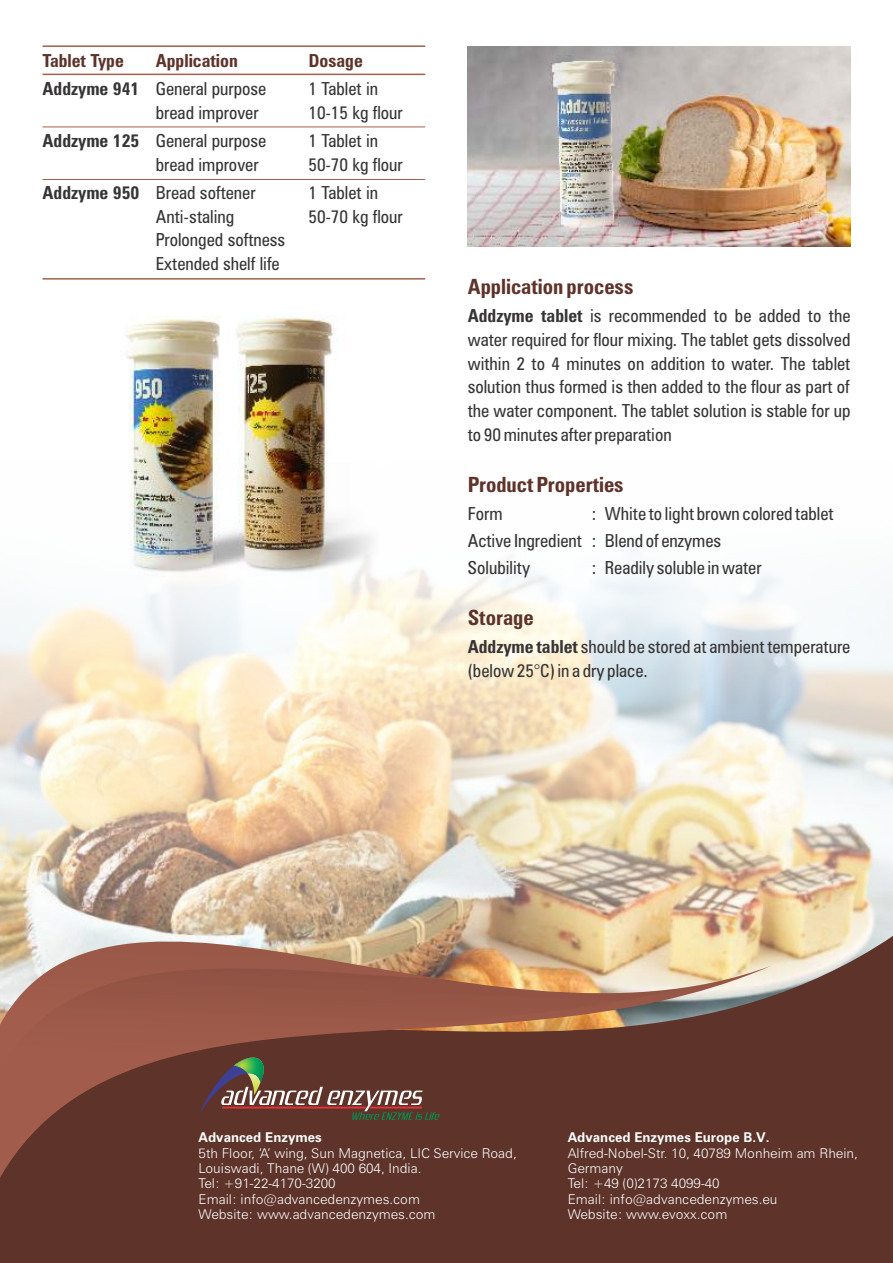
<style>
.page{position:relative;width:893px;height:1263px;background:#fff}
.page>*{position:absolute;margin:0;border:0;box-sizing:border-box;transform-origin:0 0}
.t1{font:700 condensed 21px "Zurich BT";color:#5d332a}
.t2{font:condensed 18px/23.7px "Zurich BT";color:#373435}
.t3{font:700 condensed 18px "Zurich BT";color:#5d332a}
.t4{font:300 13.5px/15.3px "Zurich BT";color:#fefefe}
.t5{font:700 13.5px "Zurich BT";color:#fefefe}
.s1{font-weight:700}
</style>
<div class="page">
<img style="left:0;top:559px;width:893px;height:278px">
<svg style="left:0;top:837px;width:893px;height:426px;fill:#5d332a"></svg>
<img style="left:0;top:793px;width:772px;height:430px">
<svg style="left:199px;top:1043px;width:241px;height:77px"></svg>
<hr style="left:43px;top:74px;width:382px;height:1px;background:#a45e4d">
<hr style="left:43px;top:45px;width:382px;height:2px;background:#a45e4d">
<hr style="left:43px;top:126px;width:382px;height:1px;background:#a45e4d">
<hr style="left:43px;top:179px;width:382px;height:1px;background:#a45e4d">
<hr style="left:43px;top:278px;width:382px;height:2px;background:#a45e4d">
<img style="left:468px;top:46px;width:382px;height:200px">
<img style="left:75px;top:315px;width:312px;height:287px">
<p class="t3" style="left:43px;top:54px;width:83px">Tablet Type</p>
<p class="t3" style="left:156px;top:54px;width:84px">Application</p>
<p class="t3" style="left:309px;top:54px;width:56px">Dosage</p>
<p class="t2" style="left:43px;top:79px;width:225px"><span class="s1">Addzyme 941</span> General purpose</p>
<p class="t2" style="left:309px;top:79px;width:71px">1 Tablet in</p>
<p class="t2" style="left:156px;top:102px;width:104px">bread improver</p>
<p class="t2" style="left:309px;top:102px;width:96px">10-15 kg flour</p>
<p class="t2" style="left:43px;top:131px;width:225px"><span class="s1">Addzyme 125</span> General purpose</p>
<p class="t2" style="left:309px;top:131px;width:71px">1 Tablet in</p>
<p class="t2" style="left:156px;top:154px;width:104px">bread improver</p>
<p class="t2" style="left:309px;top:154px;width:96px">50-70 kg flour</p>
<p class="t2" style="left:43px;top:182px;width:215px"><span class="s1">Addzyme 950</span> Bread softener</p>
<p class="t2" style="left:309px;top:182px;width:71px">1 Tablet in</p>
<p class="t2" style="left:156px;top:206px;width:80px">Anti-staling</p>
<p class="t2" style="left:309px;top:206px;width:96px">50-70 kg flour</p>
<p class="t2" style="left:156px;top:230px;width:131px">Prolonged softness<br>Extended shelf life</p>
<p class="t1" style="left:468px;top:278px;width:167px">Application process</p>
<p class="t2" style="left:468px;top:305px;width:384px;text-align:justify"><span class="s1">Addzyme tablet</span> is recommended to be added to the water required for flour mixing. The tablet gets dissolved within 2 to 4 minutes on addition to water. The tablet solution thus formed is then added to the flour as part of the water component. The tablet solution is stable for up to 90 minutes after preparation</p>
<p class="t1" style="left:468px;top:476px;width:157px">Product Properties</p>
<p class="t2" style="left:468px;top:503px;width:36px">Form</p>
<p class="t2" style="left:468px;top:502px;width:367px;line-height:27px;text-indent:124px">: White to light brown colored tablet<br>Active Ingredient : Blend of enzymes<br>Solubility</p>
<p class="t2" style="left:592px;top:557px;width:171px">: Readily soluble in water</p>
<p class="t1" style="left:468px;top:609px;width:67px">Storage</p>
<p class="t2" style="left:468px;top:637px;width:384px"><span class="s1">Addzyme tablet</span> should be stored at ambient temperature (below 25°C) in a dry place.</p>
<p class="t5" style="left:199px;top:1132px;width:125px">Advanced Enzymes</p>
<p class="t4" style="left:199px;top:1146px;width:320px">5th Floor, ‘A’ wing, Sun Magnetica, LIC Service Road, Louiswadi, Thane (W) 400 604, India.<br>Tel: +91-22-4170-3200<br>Email: info@advancedenzymes.com<br>Website: www.advancedenzymes.com</p>
<p class="t5" style="left:568px;top:1132px;width:203px">Advanced Enzymes Europe B.V.</p>
<p class="t4" style="left:568px;top:1146px;width:292px">Alfred-Nobel-Str. 10, 40789 Monheim am Rhein,<br>Germany<br>Tel: +49 (0)2173 4099-40<br>Email: info@advancedenzymes.eu<br>Website: www.evoxx.com</p>
</div>
